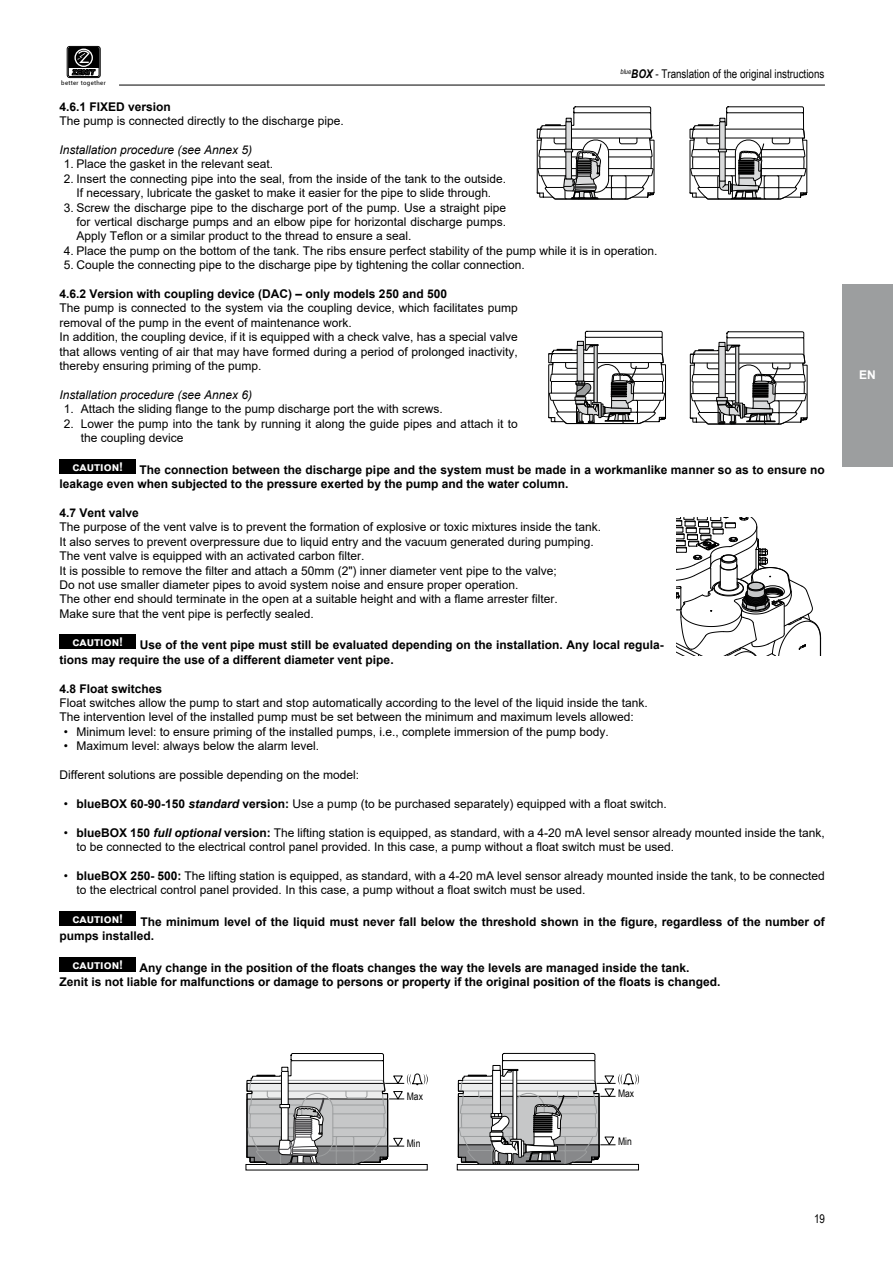
<style>
.page{position:relative;width:893px;height:1263px;background:#fff}
.page>*{position:absolute;margin:0;border:0;box-sizing:border-box;transform-origin:0 0}
.t1{font:12px/14.4px "Arial";color:#000}
.t2{font:700 12px/14.4px "Arial";color:#000}
.t3{font:italic 12px "Arial";color:#000}
.t4{font:12px "Arial Narrow";color:#000}
.t5{font:700 12px "Arial";color:#fff}
.t6{font:10.5px "Arial Narrow";color:#000}
.t7{font:6px "Roboto";letter-spacing:.05em;color:#000}
.s1{font-weight:700;font-style:italic}
.s2{font-weight:700}
</style>
<div class="page">
<div style="left:842px;top:284px;width:51px;height:182px;background:#9c9e9f"></div>
<div style="left:60px;top:459px;width:76px;height:15px;background:#000"></div>
<div style="left:60px;top:634px;width:76px;height:15px;background:#000"></div>
<div style="left:60px;top:911px;width:76px;height:15px;background:#000"></div>
<div style="left:60px;top:957px;width:76px;height:15px;background:#000"></div>
<hr style="left:119px;top:85px;width:706px;height:1px;background:#000">
<div style="left:67px;top:46px;width:34px;height:32px;border:1px solid #000;border-radius:3px"></div>
<div style="left:68px;top:47px;width:31px;height:30px;border:1px solid #000;border-radius:2px"></div>
<svg style="left:68px;top:47px;width:31px;height:28px"></svg>
<svg style="left:548px;top:331px;width:118px;height:94px"></svg>
<svg style="left:689px;top:107px;width:118px;height:93px"></svg>
<svg style="left:537px;top:107px;width:118px;height:93px"></svg>
<svg style="left:690px;top:332px;width:118px;height:93px"></svg>
<svg style="left:677px;top:518px;width:144px;height:138px"></svg>
<div style="left:457px;top:1164px;width:182px;height:6px;border:1px solid #000"></div>
<svg style="left:458px;top:1053px;width:181px;height:118px"></svg>
<svg style="left:246px;top:1053px;width:182px;height:118px"></svg>
<p class="t7" style="left:61px;top:79px;width:46px">better together</p>
<p class="t4" style="left:620px;top:65px;width:205px"><sup>blue</sup><span class="s1">BOX</span> - Translation of the original instructions</p>
<p class="t2" style="left:60px;top:100px;width:113px">4.6.1 FIXED version</p>
<p class="t1" style="left:60px;top:114px;width:286px">The pump is connected directly to the discharge pipe.</p>
<p class="t3" style="left:60px;top:142px;width:194px">Installation procedure (see Annex 5)</p>
<p class="t1" style="left:64px;top:157px;width:211px">1. Place the gasket in the relevant seat.</p>
<p class="t1" style="left:64px;top:171px;width:444px;text-align:center">2. Insert the connecting pipe into the seal, from the inside of the tank to the outside.<br>If necessary, lubricate the gasket to make it easier for the pipe to slide through.</p>
<p class="t1" style="left:77px;top:200px;width:431px;text-align:justify;text-indent:-13px">3. Screw the discharge pipe to the discharge port of the pump. Use a straight pipe for vertical discharge pumps and an elbow pipe for horizontal discharge pumps.<br>Apply Teflon or a similar product to the thread to ensure a seal.</p>
<p class="t1" style="left:64px;top:243px;width:595px">4. Place the pump on the bottom of the tank. The ribs ensure perfect stability of the pump while it is in operation.</p>
<p class="t1" style="left:64px;top:258px;width:463px">5. Couple the connecting pipe to the discharge pipe by tightening the collar connection.</p>
<p class="t2" style="left:60px;top:287px;width:389px">4.6.2 Version with coupling device (DAC) – only models 250 and 500</p>
<p class="t1" style="left:60px;top:301px;width:460px">The pump is connected to the system via the coupling device, which facilitates pump removal of the pump in the event of maintenance work.<br>In addition, the coupling device, if it is equipped with a check valve, has a special valve that allows venting of air that may have formed during a period of prolonged inactivity, thereby ensuring priming of the pump.</p>
<p class="t3" style="left:60px;top:387px;width:194px">Installation procedure (see Annex 6)</p>
<p class="t1" style="left:64px;top:402px;width:381px">1. Attach the sliding flange to the pump discharge port the with screws.</p>
<p class="t1" style="left:81px;top:416px;width:438px;text-indent:-17px">2. Lower the pump into the tank by running it along the guide pipes and attach it to the coupling device</p>
<p class="t5" style="left:72px;top:458px;width:52px">caution!</p>
<p class="t2" style="left:60px;top:462px;width:767px;text-indent:80px">The connection between the discharge pipe and the system must be made in a workmanlike manner so as to ensure no leakage even when subjected to the pressure exerted by the pump and the water column.</p>
<p class="t2" style="left:60px;top:506px;width:81px">4.7 Vent valve</p>
<p class="t1" style="left:60px;top:520px;width:543px">The purpose of the vent valve is to prevent the formation of explosive or toxic mixtures inside the tank.<br>It also serves to prevent overpressure due to liquid entry and the vacuum generated during pumping.<br>The vent valve is equipped with an activated carbon filter.<br>It is possible to remove the filter and attach a 50mm (2") inner diameter vent pipe to the valve;<br>Do not use smaller diameter pipes to avoid system noise and ensure proper operation.<br>The other end should terminate in the open at a suitable height and with a flame arrester filter.<br>Make sure that the vent pipe is perfectly sealed.</p>
<p class="t5" style="left:72px;top:634px;width:52px">caution!</p>
<p class="t2" style="left:60px;top:638px;width:606px;text-indent:80px">Use of the vent pipe must still be evaluated depending on the installation. Any local regula&shy;tions may require the use of a different diameter vent pipe.</p>
<p class="t2" style="left:60px;top:681px;width:104px">4.8 Float switches</p>
<p class="t1" style="left:60px;top:695px;width:590px">Float switches allow the pump to start and stop automatically according to the level of the liquid inside the tank.<br>The intervention level of the installed pump must be set between the minimum and maximum levels allowed:</p>
<p class="t1" style="left:64px;top:724px;width:546px">• Minimum level: to ensure priming of the installed pumps, i.e., complete immersion of the pump body.</p>
<p class="t1" style="left:64px;top:739px;width:257px">• Maximum level: always below the alarm level.</p>
<p class="t1" style="left:60px;top:767px;width:301px">Different solutions are possible depending on the model:</p>
<p class="t1" style="left:64px;top:796px;width:604px">• <span class="s2">blueBOX 60-90-150</span> <span class="s1">standard</span> <span class="s2">version:</span> Use a pump (to be purchased separately) equipped with a float switch.</p>
<p class="t1" style="left:77px;top:825px;width:750px;text-indent:-13px">• <span class="s2">blueBOX 150</span> <span class="s1">full optional</span> <span class="s2">version:</span> The lifting station is equipped, as standard, with a 4-20 mA level sensor already mounted inside the tank, to be connected to the electrical control panel provided. In this case, a pump without a float switch must be used.</p>
<p class="t1" style="left:77px;top:868px;width:750px;text-indent:-13px">• <span class="s2">blueBOX 250- 500:</span> The lifting station is equipped, as standard, with a 4-20 mA level sensor already mounted inside the tank, to be connected to the electrical control panel provided. In this case, a pump without a float switch must be used.</p>
<p class="t5" style="left:72px;top:910px;width:52px">caution!</p>
<p class="t2" style="left:60px;top:915px;width:767px;text-indent:81px">The minimum level of the liquid must never fall below the threshold shown in the figure, regardless of the number of pumps installed.</p>
<p class="t5" style="left:72px;top:956px;width:52px">caution!</p>
<p class="t2" style="left:60px;top:961px;width:662px;text-indent:80px">Any change in the position of the floats changes the way the levels are managed inside the tank.<br>Zenit is not liable for malfunctions or damage to persons or property if the original position of the floats is changed.</p>
<p class="t5" style="left:859px;top:367px;width:18px">EN</p>
<p class="t6" style="left:407px;top:1088px;width:18px">Max</p>
<p class="t6" style="left:407px;top:1135px;width:15px">Min</p>
<p class="t6" style="left:618px;top:1086px;width:18px">Max</p>
<p class="t6" style="left:618px;top:1134px;width:15px">Min</p>
<p class="t4" style="left:814px;top:1210px;width:12px">19</p>
</div>
